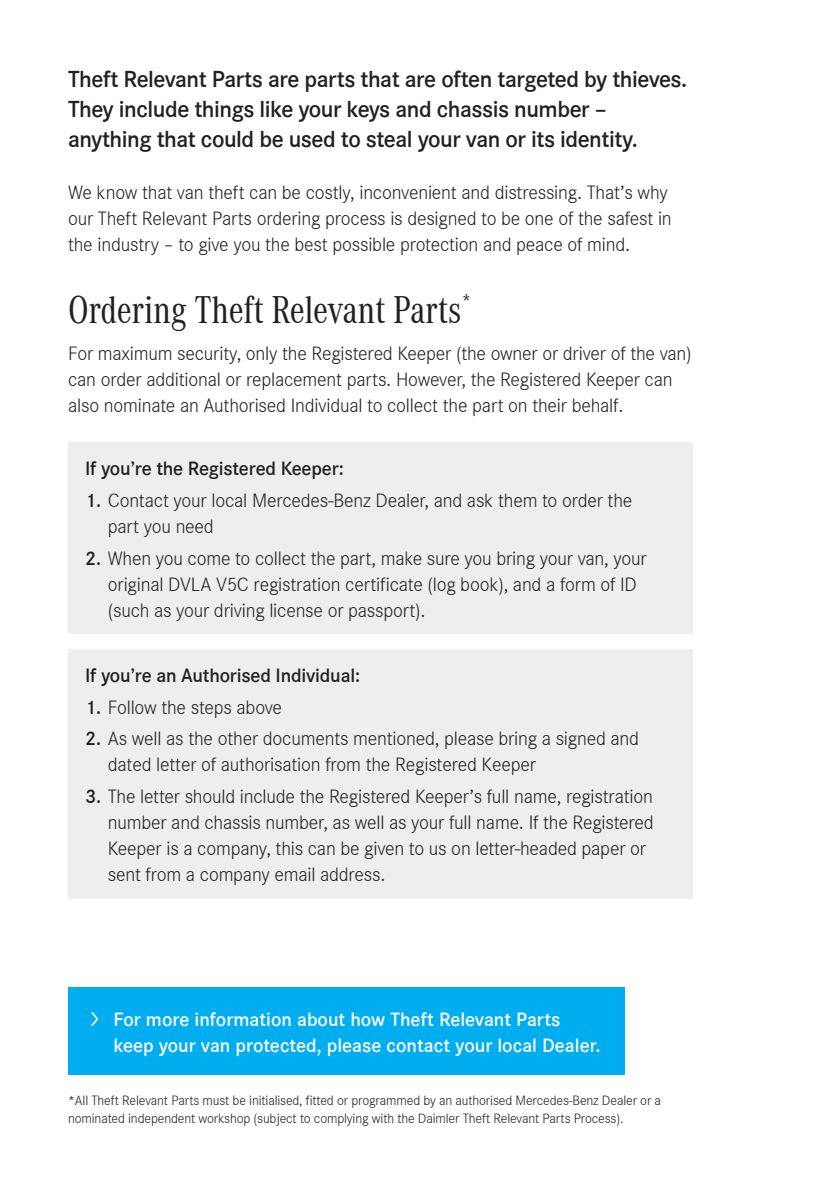
<style>
.page{position:relative;width:840px;height:1191px;background:#fff}
.page>*{position:absolute;margin:0;border:0;box-sizing:border-box;transform-origin:0 0}
.t1{font:40px "Daimler CAC";letter-spacing:-.01em;color:#231f20}
.t2{font:600 24px/30px "Daimler CS";letter-spacing:-.02em;color:#231f20}
.t3{font:300 20px/26px "Daimler CS";letter-spacing:-.01em;color:#231f20}
.t4{font:600 20px/26px "Daimler CS";color:#fff}
.t5{font:600 20px "Daimler CS";letter-spacing:-.01em;color:#231f20}
.t6{font:300 14px/18px "Daimler CS";letter-spacing:-.01em;color:#231f20}
.s1{font-weight:600}
</style>
<div class="page">
<div style="left:68px;top:442px;width:624px;height:191px;background:#eeeeef"></div>
<div style="left:68px;top:649px;width:624px;height:249px;background:#eeeeef"></div>
<div style="left:68px;top:986px;width:556px;height:88px;background:#00aeef"></div>
<svg style="left:91px;top:1012px;width:7px;height:13px"></svg>
<p class="t2" style="left:68px;top:63px;width:620px">Theft Relevant Parts are parts that are often targeted by thieves.<br>They include things like your keys and chassis number – anything that could be used to steal your van or its identity.</p>
<p class="t3" style="left:68px;top:178px;width:604px">We know that van theft can be costly, inconvenient and distressing. That’s why our Theft Relevant Parts ordering process is designed to be one of the safest in the industry – to give you the best possible protection and peace of mind.</p>
<h1 class="t1" style="left:68px;top:282px;width:404px">Ordering Theft Relevant Parts<sup>*</sup></h1>
<p class="t3" style="left:68px;top:339px;width:624px">For maximum security, only the Registered Keeper (the owner or driver of the van) can order additional or replacement parts. However, the Registered Keeper can also nominate an Authorised Individual to collect the part on their behalf.</p>
<p class="t5" style="left:85px;top:454px;width:260px">If you’re the Registered Keeper:</p>
<p class="t3" style="left:108px;top:486px;width:525px;text-indent:-23px"><span class="s1">1.</span> Contact your local Mercedes-Benz Dealer, and ask them to order the part you need</p>
<p class="t3" style="left:108px;top:544px;width:540px;text-indent:-23px"><span class="s1">2.</span> When you come to collect the part, make sure you bring your van, your original DVLA V5C registration certificate (log book), and a form of ID (such as your driving license or passport).</p>
<p class="t5" style="left:85px;top:660px;width:276px">If you’re an Authorised Individual:</p>
<p class="t3" style="left:85px;top:693px;width:198px"><span class="s1">1.</span> Follow the steps above</p>
<p class="t3" style="left:108px;top:724px;width:532px;text-indent:-23px"><span class="s1">2.</span> As well as the other documents mentioned, please bring a signed and dated letter of authorisation from the Registered Keeper</p>
<p class="t3" style="left:108px;top:782px;width:547px;text-indent:-23px"><span class="s1">3.</span> The letter should include the Registered Keeper’s full name, registration number and chassis number, as well as your full name. If the Registered Keeper is a company, this can be given to us on letter-headed paper or sent from a company email address.</p>
<p class="t4" style="left:113px;top:1004px;width:488px">For more information about how Theft Relevant Parts keep your van protected, please contact your local Dealer.</p>
<p class="t6" style="left:68px;top:1090px;width:594px">*All Theft Relevant Parts must be initialised, fitted or programmed by an authorised Mercedes-Benz Dealer or a nominated independent workshop (subject to complying with the Daimler Theft Relevant Parts Process).</p>
</div>
